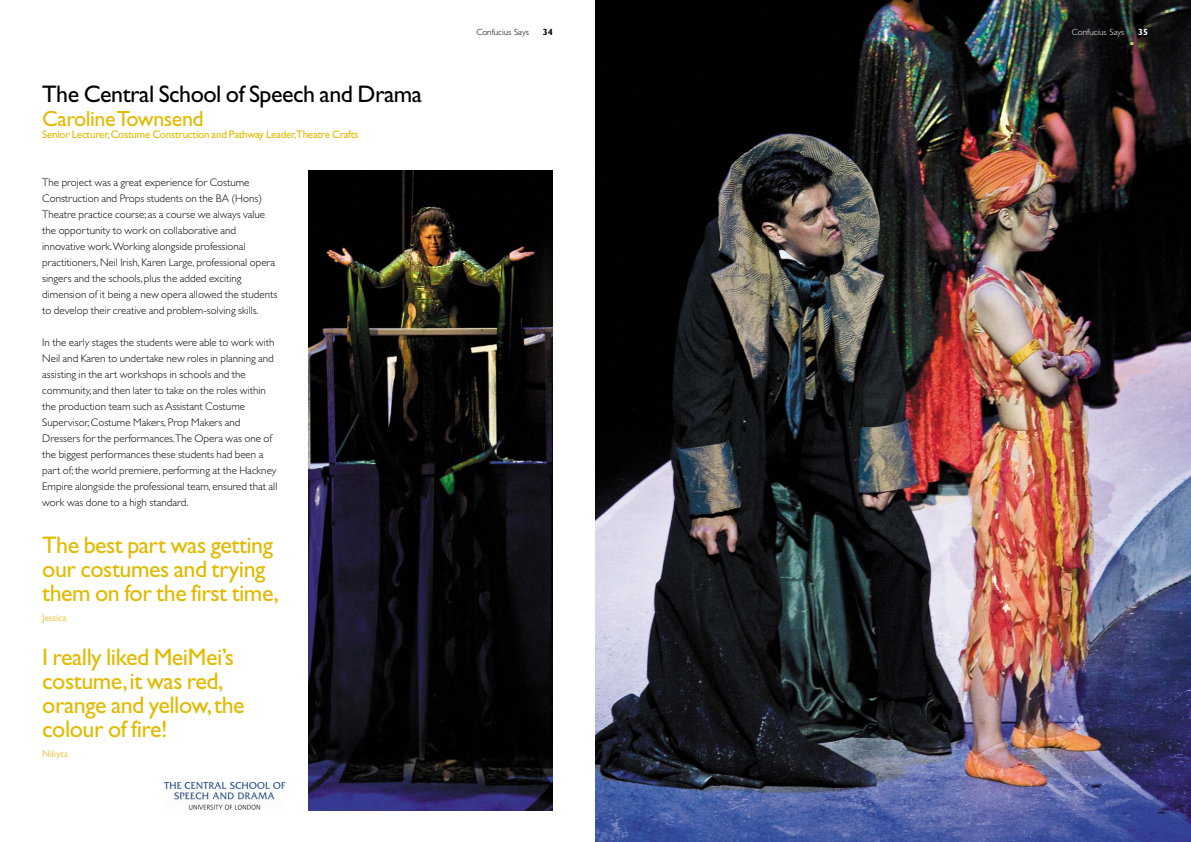
<style>
.page{position:relative;width:1191px;height:842px;background:#fff}
.page>*{position:absolute;margin:0;border:0;box-sizing:border-box;transform-origin:0 0}
.t1{font:24px/24px "Gill Sans CE";letter-spacing:-.02em;color:#e2ba00}
.t2{font:24px "Gill Sans CE";letter-spacing:-.02em;color:#000}
.t3{font:22px "Gill Sans CE";letter-spacing:-.02em;color:#e2ba00}
.t4{font:300 11px/16px "Gill Sans CE";color:#000}
.t5{font:11px "Gill Sans CE";letter-spacing:-.02em;color:#e2ba00}
.t6{font:10px "Gill Sans CE";letter-spacing:-.02em;color:#eccd5d}
.t7{font:300 9px "Gill Sans CE";color:#000}
.t8{font:300 9px "Gill Sans CE";color:#fff}
.t9{font:700 9px "Gill Sans CE";color:#000}
.t10{font:700 9px "Gill Sans CE";color:#fff}
</style>
<div class="page">
<img style="left:595px;top:0;width:595px;height:842px">
<img style="left:308px;top:171px;width:244px;height:639px">
<img style="left:165px;top:782px;width:119px;height:27px">
<h1 class="t2" style="left:42px;top:84px;width:381px">The Central School of Speech and Drama</h1>
<h2 class="t3" style="left:42px;top:110px;width:163px">Caroline Townsend</h2>
<p class="t5" style="left:42px;top:130px;width:318px">Senior Lecturer,Costume Construction and Pathway Leader,Theatre Crafts</p>
<p class="t4" style="left:42px;top:176px;width:237px">The project was a great experience for Costume Construction and Props students on the BA (Hons)<br>Theatre practice course; as a course we always value the opportunity to work on collaborative and innovative work.Working alongside professional practitioners, Neil Irish, Karen Large, professional opera singers and the schools, plus the added exciting dimension of it being a new opera allowed the students to develop their creative and problem-solving skills.</p>
<p class="t4" style="left:42px;top:336px;width:237px">In the early stages the students were able to work with Neil and Karen to undertake new roles in planning and assisting in the art workshops in schools and the community, and then later to take on the roles within the production team such as Assistant Costume Supervisor, Costume Makers, Prop Makers and Dressers for the performances.The Opera was one of the biggest performances these students had been a part of; the world premiere, performing at the Hackney Empire alongside the professional team, ensured that all work was done to a high standard.</p>
<h1 class="t1" style="left:42px;top:535px;width:238px">The best part was getting our costumes and trying them on for the first time,</h1>
<p class="t6" style="left:42px;top:613px;width:26px">Jessica</p>
<h1 class="t1" style="left:42px;top:647px;width:204px">I really liked MeiMei’s costume,it was red, orange and yellow,the colour of fire!</h1>
<p class="t6" style="left:42px;top:749px;width:27px">Nikyta</p>
<p class="t7" style="left:476px;top:29px;width:54px">Confucius Says</p>
<p class="t9" style="left:543px;top:28px;width:11px">34</p>
<p class="t8" style="left:1071px;top:29px;width:54px">Confucius Says</p>
<p class="t10" style="left:1138px;top:28px;width:11px">35</p>
</div>
